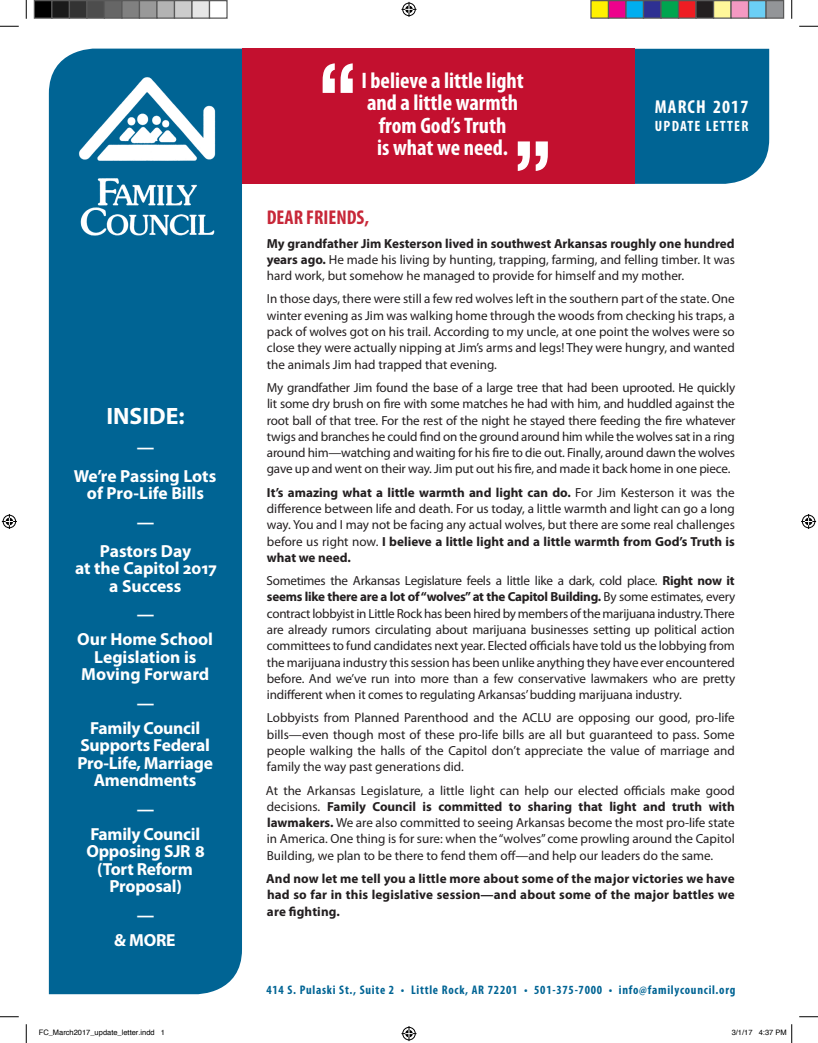
<style>
.page{position:relative;width:818px;height:1043px;background:#fff}
.page>*{position:absolute;margin:0;border:0;box-sizing:border-box;transform-origin:0 0}
.t1{font:700 23.75px "Myriad Pro";color:#fff}
.t2{font:700 condensed 22.5px/22.5px "Myriad Pro";color:#fff;text-align:center}
.t3{font:700 condensed 20px "Myriad Pro";color:#c72738}
.t4{font:700 condensed 18.75px "Myriad Pro";letter-spacing:.06em;color:#fff}
.t5{font:700 17.5px/17.5px "Myriad Pro";letter-spacing:-.01em;color:#fff;text-align:center}
.t6{font:700 condensed 15px "Myriad Pro";letter-spacing:.08em;color:#fff}
.t7{font:13.12px/16.2px "Myriad Pro";color:#231f20;text-align:justify}
.t8{font:700 13.12px/16.2px "Myriad Pro";letter-spacing:.01em;color:#231f20;text-align:justify}
.t9{font:700 condensed 12.5px "Myriad Pro";letter-spacing:.06em;color:#006494}
.t10{font:7.5px "Helvetica";color:#000}
.s1{font-weight:700}
</style>
<div class="page">
<div style="left:49px;top:49px;width:193px;height:945px;background:#006494"></div>
<div style="left:634px;top:49px;width:135px;height:135px;background:#006494"></div>
<div style="left:242px;top:49px;width:392px;height:135px;background:#c3102f"></div>
<img style="left:62px;top:66px;width:167px;height:178px">
<svg style="left:322px;top:63px;width:31px;height:30px"></svg>
<svg style="left:517px;top:141px;width:31px;height:30px"></svg>
<svg style="left:0;top:25px;width:19px;height:2px"></svg>
<svg style="left:799px;top:25px;width:19px;height:2px"></svg>
<svg style="left:0;top:1016px;width:19px;height:1px"></svg>
<svg style="left:799px;top:1016px;width:19px;height:1px"></svg>
<svg style="left:25px;top:0;width:2px;height:19px"></svg>
<svg style="left:25px;top:1024px;width:2px;height:18px"></svg>
<svg style="left:791px;top:0;width:1px;height:19px"></svg>
<svg style="left:401px;top:2px;width:15px;height:15px"></svg>
<svg style="left:401px;top:1026px;width:15px;height:15px"></svg>
<svg style="left:2px;top:514px;width:15px;height:15px"></svg>
<svg style="left:801px;top:514px;width:15px;height:15px"></svg>
<div style="left:34px;top:1px;width:18px;height:17px;background:#000"></div>
<div style="left:34px;top:0;width:18px;height:19px;border:1px solid #595959"></div>
<div style="left:52px;top:1px;width:17px;height:17px;background:#1a1a1a"></div>
<div style="left:51px;top:0;width:19px;height:19px;border:1px solid #595959"></div>
<div style="left:69px;top:1px;width:18px;height:17px;background:#333"></div>
<div style="left:69px;top:0;width:19px;height:19px;border:1px solid #595959"></div>
<div style="left:87px;top:1px;width:17px;height:17px;background:#4d4d4d"></div>
<div style="left:86px;top:0;width:19px;height:19px;border:1px solid #595959"></div>
<div style="left:104px;top:1px;width:18px;height:17px;background:#666"></div>
<div style="left:104px;top:0;width:18px;height:19px;border:1px solid #595959"></div>
<div style="left:122px;top:1px;width:17px;height:17px;background:#808080"></div>
<div style="left:121px;top:0;width:19px;height:19px;border:1px solid #595959"></div>
<div style="left:139px;top:1px;width:18px;height:17px;background:#999"></div>
<div style="left:139px;top:0;width:19px;height:19px;border:1px solid #595959"></div>
<div style="left:157px;top:1px;width:17px;height:17px;background:#b3b3b3"></div>
<div style="left:156px;top:0;width:19px;height:19px;border:1px solid #595959"></div>
<div style="left:174px;top:1px;width:18px;height:17px;background:#ccc"></div>
<div style="left:174px;top:0;width:18px;height:19px;border:1px solid #595959"></div>
<div style="left:192px;top:1px;width:17px;height:17px;background:#e6e6e6"></div>
<div style="left:191px;top:0;width:19px;height:19px;border:1px solid #595959"></div>
<div style="left:209px;top:0;width:19px;height:19px;border:1px solid #595959"></div>
<div style="left:591px;top:1px;width:17px;height:17px;background:#fff101"></div>
<div style="left:590px;top:0;width:19px;height:19px;border:1px solid #595959"></div>
<div style="left:608px;top:1px;width:18px;height:17px;background:#ed028c"></div>
<div style="left:608px;top:0;width:18px;height:19px;border:1px solid #595959"></div>
<div style="left:626px;top:1px;width:17px;height:17px;background:#00aeef"></div>
<div style="left:625px;top:0;width:19px;height:19px;border:1px solid #595959"></div>
<div style="left:643px;top:1px;width:18px;height:17px;background:#2e3092"></div>
<div style="left:642px;top:0;width:19px;height:19px;border:1px solid #595959"></div>
<div style="left:661px;top:1px;width:17px;height:17px;background:#00a54f"></div>
<div style="left:660px;top:0;width:19px;height:19px;border:1px solid #595959"></div>
<div style="left:678px;top:1px;width:18px;height:17px;background:#ee1d23"></div>
<div style="left:678px;top:0;width:18px;height:19px;border:1px solid #595959"></div>
<div style="left:696px;top:1px;width:17px;height:17px;background:#231f20"></div>
<div style="left:695px;top:0;width:19px;height:19px;border:1px solid #595959"></div>
<div style="left:713px;top:1px;width:18px;height:17px;background:#fff79a"></div>
<div style="left:712px;top:0;width:19px;height:19px;border:1px solid #595959"></div>
<div style="left:731px;top:1px;width:17px;height:17px;background:#f499c2"></div>
<div style="left:730px;top:0;width:19px;height:19px;border:1px solid #595959"></div>
<div style="left:748px;top:1px;width:18px;height:17px;background:#6bcff6"></div>
<div style="left:748px;top:0;width:18px;height:19px;border:1px solid #595959"></div>
<div style="left:766px;top:1px;width:17px;height:17px;background:#939598"></div>
<div style="left:765px;top:0;width:19px;height:19px;border:1px solid #595959"></div>
<svg style="left:791px;top:1024px;width:1px;height:18px"></svg>
<h1 class="t1" style="left:106px;top:400px;width:80px">INSIDE:</h1>
<h3 class="t5" style="left:74px;top:432px;width:144px;line-height:28.8px">—<br>We’re Passing Lots</h3>
<h3 class="t5" style="left:87px;top:478px;width:119px;line-height:28.8px">of Pro-Life Bills —<br>Pastors Day</h3>
<h3 class="t5" style="left:75px;top:559px;width:143px">at the Capitol 2017 a Success</h3>
<h3 class="t5" style="left:77px;top:601px;width:137px;line-height:24.8px">—<br>Our Home School</h3>
<h3 class="t5" style="left:81px;top:647px;width:130px">Legislation is<br>Moving Forward</h3>
<h3 class="t5" style="left:90px;top:690px;width:111px;line-height:24.8px">—<br>Family Council</h3>
<h3 class="t5" style="left:77px;top:736px;width:137px">Supports Federal<br>Pro-Life, Marriage<br>Amendments</h3>
<h3 class="t5" style="left:90px;top:796px;width:111px;line-height:24.8px">—<br>Family Council</h3>
<h3 class="t5" style="left:86px;top:841px;width:120px">Opposing SJR 8 (Tort Reform<br>Proposal)</h3>
<h3 class="t5" style="left:114px;top:902px;width:63px;line-height:24.8px">—<br>&amp; MORE</h3>
<h2 class="t2" style="left:361px;top:68px;width:164px">I believe a little light and a little warmth from God’s Truth<br>is what we need.</h2>
<h3 class="t4" style="left:655px;top:95px;width:95px">MARCH 2017</h3>
<p class="t6" style="left:655px;top:116px;width:95px">UPDATE LETTER</p>
<h3 class="t3" style="left:267px;top:205px;width:104px">DEAR FRIENDS,</h3>
<p class="t7" style="left:267px;top:235px;width:469px"><span class="s1">My grandfather Jim Kesterson lived in southwest Arkansas roughly one hundred years ago.</span> He made his living by hunting, trapping, farming, and felling timber. It was hard work, but somehow he managed to provide for himself and my mother.</p>
<p class="t7" style="left:267px;top:291px;width:469px">In those days, there were still a few red wolves left in the southern part of the state. One winter evening as Jim was walking home through the woods from checking his traps, a pack of wolves got on his trail. According to my uncle, at one point the wolves were so close they were actually nipping at Jim’s arms and legs! They were hungry, and wanted the animals Jim had trapped that evening.</p>
<p class="t7" style="left:267px;top:379px;width:470px">My grandfather Jim found the base of a large tree that had been uprooted. He quickly lit some dry brush on fire with some matches he had with him, and huddled against the root ball of that tree. For the rest of the night he stayed there feeding the fire whatever twigs and branches he could find on the ground around him while the wolves sat in a ring around him—watching and waiting for his fire to die out. Finally, around dawn the wolves gave up and went on their way. Jim put out his fire, and made it back home in one piece.</p>
<p class="t7" style="left:267px;top:484px;width:470px"><span class="s1">It’s amazing what a little warmth and light can do.</span> For Jim Kesterson it was the difference between life and death. For us today, a little warmth and light can go a long way. You and I may not be facing any actual wolves, but there are some real challenges before us right now. <span class="s1">I believe a little light and a little warmth from God’s Truth is what we need.</span></p>
<p class="t7" style="left:266px;top:572px;width:470px">Sometimes the Arkansas Legislature feels a little like a dark, cold place. <span class="s1">Right now it seems like there are a lot of “wolves” at the Capitol Building.</span> By some estimates, every contract lobbyist in Little Rock has been hired by members of the marijuana industry. There are already rumors circulating about marijuana businesses setting up political action committees to fund candidates next year. Elected officials have told us the lobbying from the marijuana industry this session has been unlike anything they have ever encountered before. And we’ve run into more than a few conservative lawmakers who are pretty indifferent when it comes to regulating Arkansas’ budding marijuana industry.</p>
<p class="t7" style="left:267px;top:709px;width:469px">Lobbyists from Planned Parenthood and the ACLU are opposing our good, pro-life bills—even though most of these pro-life bills are all but guaranteed to pass. Some people walking the halls of the Capitol don’t appreciate the value of marriage and family the way past generations did.</p>
<p class="t7" style="left:266px;top:782px;width:470px">At the Arkansas Legislature, a little light can help our elected officials make good decisions. <span class="s1">Family Council is committed to sharing that light and truth with lawmakers.</span> We are also committed to seeing Arkansas become the most pro-life state in America. One thing is for sure: when the “wolves” come prowling around the Capitol Building, we plan to be there to fend them off—and help our leaders do the same.</p>
<p class="t8" style="left:266px;top:870px;width:470px">And now let me tell you a little more about some of the major victories we have had so far in this legislative session—and about some of the major battles we are fighting.</p>
<p class="t9" style="left:266px;top:981px;width:470px">414 S. Pulaski St., Suite 2 • Little Rock, AR 72201 • 501-375-7000 • info@familycouncil.org</p>
<p class="t10" style="left:39px;top:1027px;width:128px">FC_March2017_update_letter.indd 1</p>
<p class="t10" style="left:731px;top:1027px;width:57px">3/1/17 4:37 PM</p>
</div>
